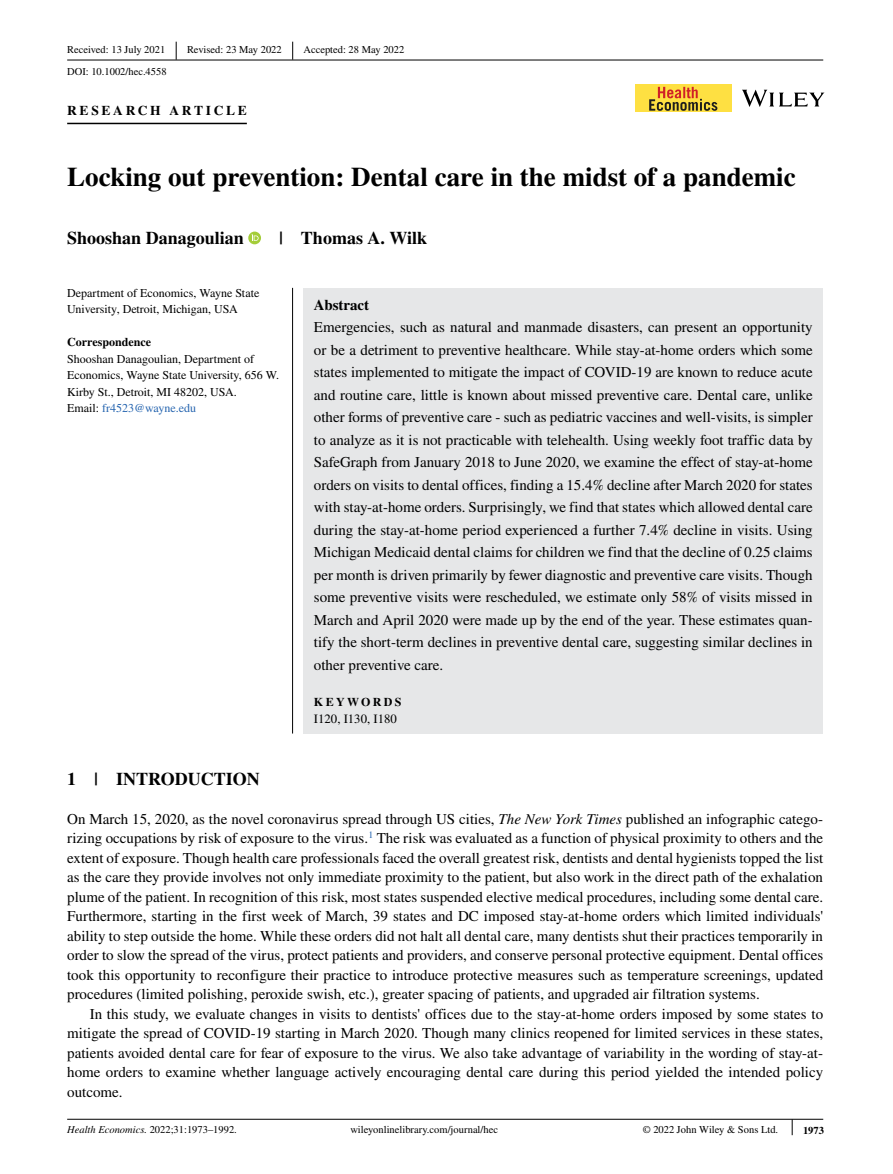
<style>
.page{position:relative;width:893px;height:1174px;background:#fff}
.page>*{position:absolute;margin:0;border:0;box-sizing:border-box;transform-origin:0 0}
.t1{font:700 27px "STIX";color:#000}
.t2{font:700 18px "STIX";color:#000}
.t3{font:15px/22.5px "STIX";color:#000;text-align:justify}
.t4{font:700 15px "STIX";color:#000}
.t5{font:700 13.5px "STIX";letter-spacing:.2em;color:#000}
.t6{font:12.75px "STIX";color:#000}
.t7{font:12px/16.5px "STIX";color:#000}
.t8{font:700 12px "STIX";color:#000}
.t9{font:700 12px "STIX";letter-spacing:.2em;color:#000}
.t10{font:10.5px "STIX";color:#000}
.t11{font:700 10.5px "STIX";color:#000}
.s1{color:#2564af}
.s2{font-style:italic}
</style>
<div class="page">
<hr style="left:67px;top:60px;width:756px;height:1px;background:#000">
<hr style="left:67px;top:1118px;width:756px;height:1px;background:#000">
<div style="left:303px;top:288px;width:520px;height:445px;background:#e6e7e8"></div>
<hr style="left:67px;top:123px;width:180px;height:1px;background:#000">
<svg style="left:248px;top:231px;width:13px;height:13px"></svg>
<svg style="left:252px;top:234px;width:7px;height:7px"></svg>
<svg style="left:176px;top:42px;width:1px;height:18px"></svg>
<svg style="left:292px;top:42px;width:1px;height:18px"></svg>
<svg style="left:742px;top:90px;width:82px;height:17px"></svg>
<div style="left:635px;top:85px;width:96px;height:27px;background:#fee042"></div>
<svg style="left:649px;top:87px;width:68px;height:24px"></svg>
<svg style="left:792px;top:1119px;width:1px;height:16px"></svg>
<hr style="left:292px;top:288px;width:1px;height:445px;background:#000">
<p class="t10" style="left:67px;top:42px;width:100px">Received: 13 July 2021</p>
<p class="t10" style="left:187px;top:42px;width:96px">Revised: 23 May 2022</p>
<p class="t10" style="left:304px;top:42px;width:102px">Accepted: 28 May 2022</p>
<p class="t10" style="left:67px;top:64px;width:101px">DOI: 10.1002/hec.4558</p>
<p class="t5" style="left:67px;top:103px;width:181px">RESEARCH ARTICLE</p>
<h1 class="t1" style="left:67px;top:161px;width:730px">Locking out prevention: Dental care in the midst of a pandemic</h1>
<p class="t2" style="left:67px;top:228px;width:178px">Shooshan Danagoulian</p>
<p class="t2" style="left:279px;top:228px;width:150px">| Thomas A. Wilk</p>
<p class="t7" style="left:67px;top:285px;width:194px">Department of Economics, Wayne State<br>University, Detroit, Michigan, USA</p>
<p class="t8" style="left:67px;top:335px;width:85px">Correspondence</p>
<p class="t7" style="left:67px;top:351px;width:213px">Shooshan Danagoulian, Department of Economics, Wayne State University, 656 W.<br>Kirby St., Detroit, MI 48202, USA.<br>Email: <span class="s1">fr4523@wayne.edu</span></p>
<p class="t4" style="left:314px;top:296px;width:57px">Abstract</p>
<p class="t3" style="left:314px;top:317px;width:500px">Emergencies, such as natural and manmade disasters, can present an opportunity or be a detriment to preventive healthcare. While stay-at-home orders which some states implemented to mitigate the impact of COVID-19 are known to reduce acute and routine care, little is known about missed preventive care. Dental care, unlike other forms of preventive care - such as pediatric vaccines and well-visits, is simpler to analyze as it is not practicable with telehealth. Using weekly foot traffic data by SafeGraph from January 2018 to June 2020, we examine the effect of stay-at-home orders on visits to dental offices, finding a 15.4% decline after March 2020 for states with stay-at-home orders. Surprisingly, we find that states which allowed dental care during the stay-at-home period experienced a further 7.4% decline in visits. Using Michigan Medicaid dental claims for children we find that the decline of 0.25 claims per month is driven primarily by fewer diagnostic and preventive care visits. Though some preventive visits were rescheduled, we estimate only 58% of visits missed in March and April 2020 were made up by the end of the year. These estimates quan&shy;tify the short-term declines in preventive dental care, suggesting similar declines in other preventive care.</p>
<p class="t9" style="left:314px;top:694px;width:89px">KEYWORDS</p>
<p class="t6" style="left:314px;top:710px;width:84px">I120, I130, I180</p>
<p class="t2" style="left:67px;top:768px;width:194px">1 | INTRODUCTION</p>
<p class="t3" style="left:67px;top:809px;width:758px;line-height:19.5px">On March 15, 2020, as the novel coronavirus spread through US cities, <span class="s2">The New York Times</span> published an infographic catego&shy;rizing occupations by risk of exposure to the virus.<sup>1</sup> The risk was evaluated as a function of physical proximity to others and the extent of exposure. Though health care professionals faced the overall greatest risk, dentists and dental hygienists topped the list as the care they provide involves not only immediate proximity to the patient, but also work in the direct path of the exhalation plume of the patient. In recognition of this risk, most states suspended elective medical procedures, including some dental care.<br>Furthermore, starting in the first week of March, 39 states and DC imposed stay-at-home orders which limited individuals' ability to step outside the home. While these orders did not halt all dental care, many dentists shut their practices temporarily in order to slow the spread of the virus, protect patients and providers, and conserve personal protective equipment. Dental offices took this opportunity to reconfigure their practice to introduce protective measures such as temperature screenings, updated procedures (limited polishing, peroxide swish, etc.), greater spacing of patients, and upgraded air filtration systems.</p>
<p class="t3" style="left:67px;top:1004px;width:758px;line-height:19.5px;text-indent:22px">In this study, we evaluate changes in visits to dentists' offices due to the stay-at-home orders imposed by some states to mitigate the spread of COVID-19 starting in March 2020. Though many clinics reopened for limited services in these states, patients avoided dental care for fear of exposure to the virus. We also take advantage of variability in the wording of stay-at&shy;home orders to examine whether language actively encouraging dental care during this period yielded the intended policy outcome.</p>
<p class="t10" style="left:67px;top:1122px;width:171px"><span class="s2">Health Economics.</span> 2022;31:1973–1992.</p>
<p class="t10" style="left:350px;top:1122px;width:149px">wileyonlinelibrary.com/journal/hec</p>
<p class="t10" style="left:643px;top:1122px;width:137px">© 2022 John Wiley &amp; Sons Ltd.</p>
<p class="t11" style="left:803px;top:1123px;width:22px">1973</p>
</div>
